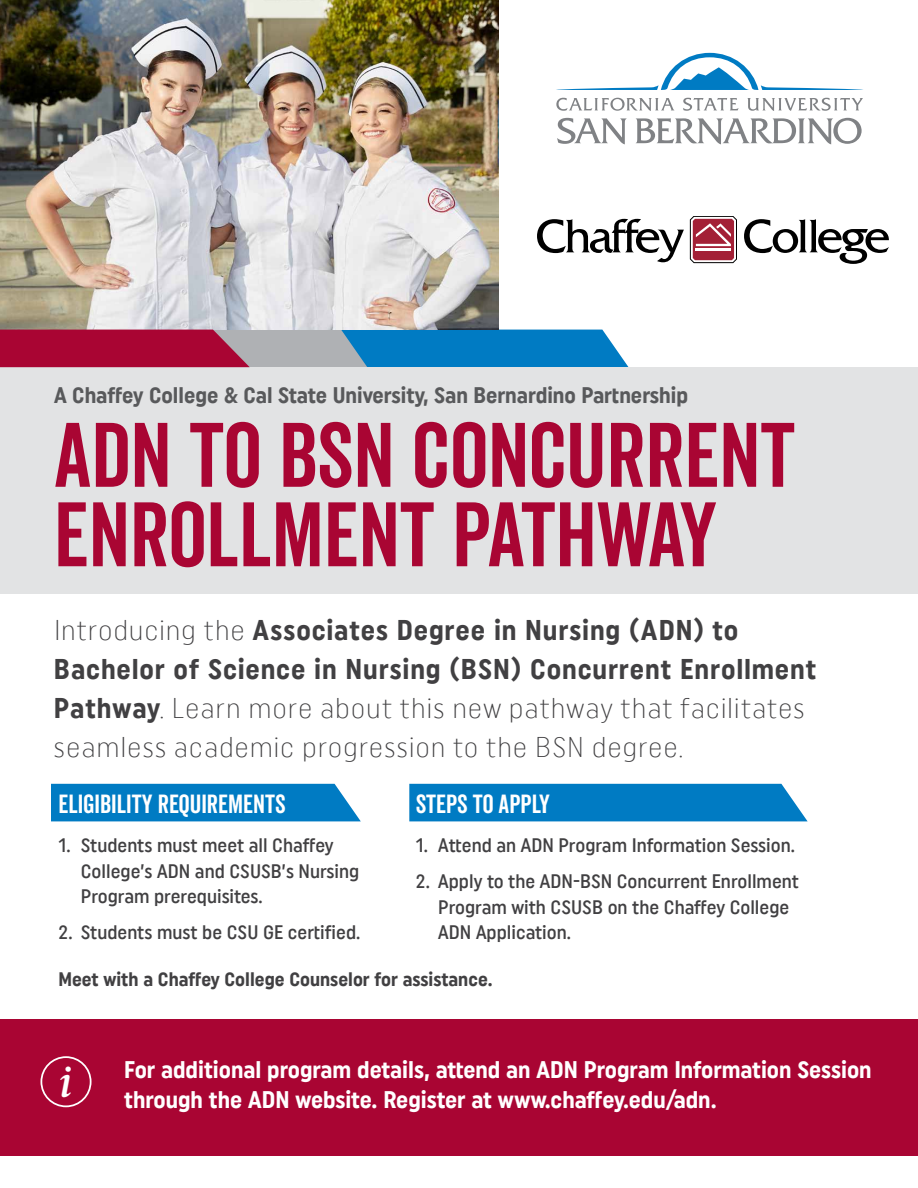
<style>
.page{position:relative;width:918px;height:1188px;background:#fff}
.page>*{position:absolute;margin:0;border:0;box-sizing:border-box;transform-origin:0 0}
.t1{font:88.5px/79.5px "Veneer Clean";color:#a90533}
.Copy{font:italic 43.5px "Argent CF";color:#fff}
.t2{font:300 28.5px/39px "Uniform Condensed";letter-spacing:.025em;color:#414042}
.Heading_2{font:25.5px "Veneer Clean";color:#fff}
.t3{font:700 24px/30px "Uniform Condensed";color:#fff}
.t4{font:700 22.5px "Uniform Condensed";color:#58595b}
.Copy-2{font:500 19.5px/25.5px "Uniform Condensed";color:#414042}
.Copy-3{font:700 19.5px "Uniform Condensed";color:#414042}
.s1{font-weight:700}
</style>
<div class="page">
<div style="left:51px;top:784px;width:310px;height:37px;background:#007bc3"></div>
<div style="left:409px;top:784px;width:399px;height:37px;background:#007bc3"></div>
<div style="left:0;top:367px;width:918px;height:227px;background:#e2e3e4"></div>
<div style="left:0;top:1020px;width:918px;height:136px;background:#a90533"></div>
<img style="left:0;top:0;width:498px;height:330px">
<svg style="left:556px;top:53px;width:307px;height:37px"></svg>
<svg style="left:556px;top:98px;width:119px;height:13px"></svg>
<svg style="left:683px;top:98px;width:56px;height:13px"></svg>
<svg style="left:747px;top:98px;width:116px;height:13px"></svg>
<svg style="left:557px;top:118px;width:70px;height:26px"></svg>
<svg style="left:636px;top:118px;width:226px;height:26px"></svg>
<svg style="left:690px;top:216px;width:47px;height:47px"></svg>
<svg style="left:537px;top:219px;width:147px;height:43px"></svg>
<svg style="left:744px;top:219px;width:145px;height:45px"></svg>
<svg style="left:0;top:330px;width:629px;height:37px;background:#655d8c"></svg>
<div style="left:40px;top:1056px;width:52px;height:51px;border:2px solid #fff;border-radius:50%"></div>
<p class="t4" style="left:54px;top:382px;width:636px">A Chaffey College &amp; Cal State University, San Bernardino Partnership</p>
<p class="t1" style="left:54px;top:415px;width:743px">ADN TO BSN CONCURRENT<br>ENROLLMENT PATHWAY</p>
<p class="t2" style="left:54px;top:610px;width:764px">Introducing the <span class="s1">Associates Degree in Nursing (ADN) to Bachelor of Science in Nursing (BSN) Concurrent Enrollment Pathway</span>. Learn more about this new pathway that facilitates seamless academic progression to the BSN degree.</p>
<p class="Heading_2" style="left:58px;top:789px;width:229px">ELIGIBILITY REQUIREMENTS</p>
<p class="Copy-2" style="left:81px;top:832px;width:280px;text-indent:-22px">1. Students must meet all Chaffey<br>College’s ADN and CSUSB’s Nursing<br>Program prerequisites.</p>
<p class="Copy-2" style="left:58px;top:919px;width:304px">2. Students must be CSU GE certified.</p>
<p class="Heading_2" style="left:416px;top:789px;width:136px">STEPS TO APPLY</p>
<p class="Copy-2" style="left:416px;top:832px;width:381px">1. Attend an ADN Program Information Session.</p>
<p class="Copy-2" style="left:438px;top:868px;width:362px;text-indent:-22px">2. Apply to the ADN-BSN Concurrent Enrollment<br>Program with CSUSB on the Chaffey College<br>ADN Application.</p>
<p class="Copy-3" style="left:58px;top:967px;width:436px">Meet with a Chaffey College Counselor for assistance.</p>
<p class="Copy" style="left:59px;top:1061px;width:15px">i</p>
<p class="t3" style="left:124px;top:1054px;width:749px">For additional program details, attend an ADN Program Information Session through the ADN website. Register at www.chaffey.edu/adn.</p>
</div>
